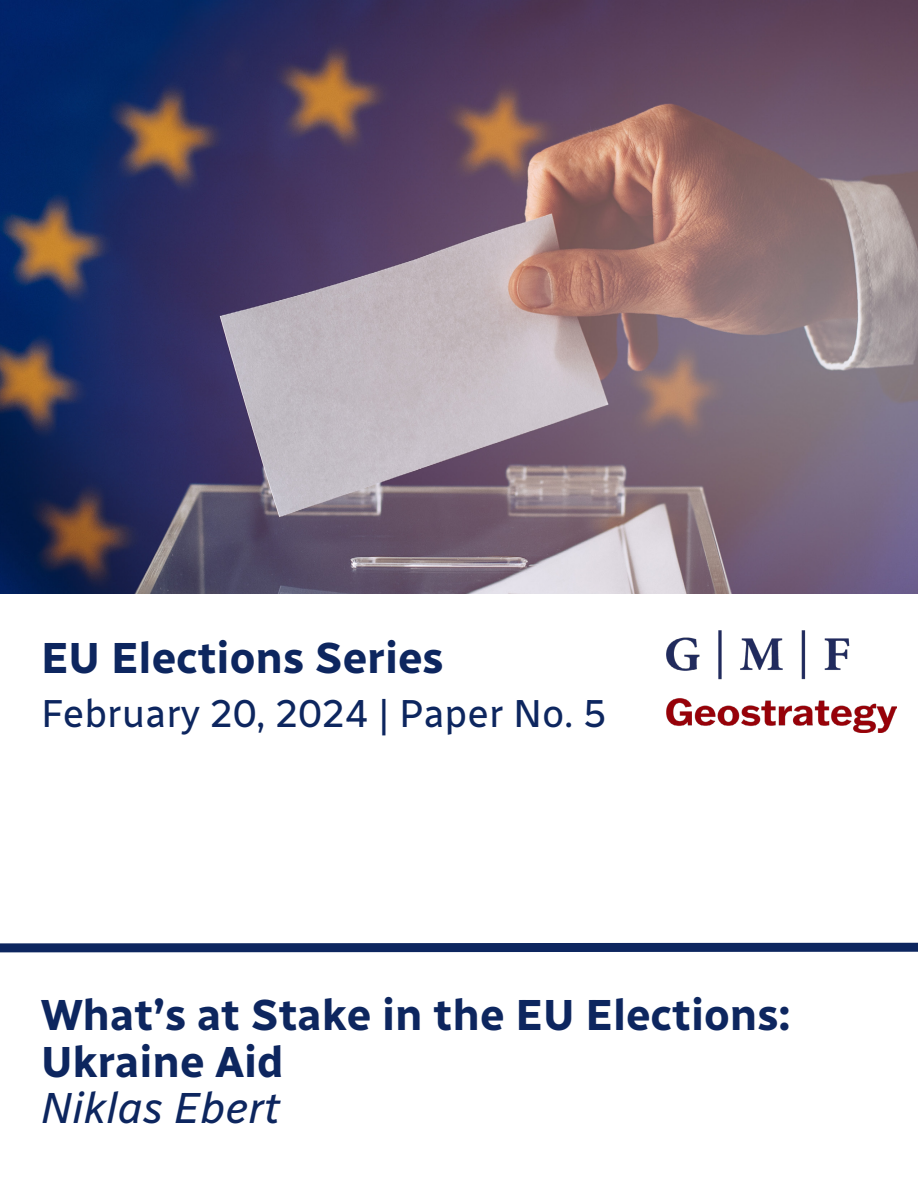
<style>
.page{position:relative;width:918px;height:1188px;background:#fff}
.page>*{position:absolute;margin:0;border:0;box-sizing:border-box;transform-origin:0 0}
.t1{font:700 43.5px/46.5px "Radio Canada";color:#0d265f}
.t2{font:italic 43.5px "Radio Canada";color:#0d265f}
.t3{font:39px "Radio Canada";color:#0d265f}
</style>
<div class="page">
<img style="left:0;top:0;width:918px;height:594px">
<img style="left:666px;top:630px;width:231px;height:102px">
<svg style="left:0;top:942px;width:918px;height:11px"></svg>
<p class="t1" style="left:41px;top:632px;width:404px">EU Elections Series</p>
<p class="t3" style="left:41px;top:682px;width:567px">February 20, 2024 | Paper No. 5</p>
<p class="t1" style="left:41px;top:989px;width:751px">What’s at Stake in the EU Elections:<br>Ukraine Aid</p>
<p class="t2" style="left:41px;top:1074px;width:241px">Niklas Ebert</p>
</div>
